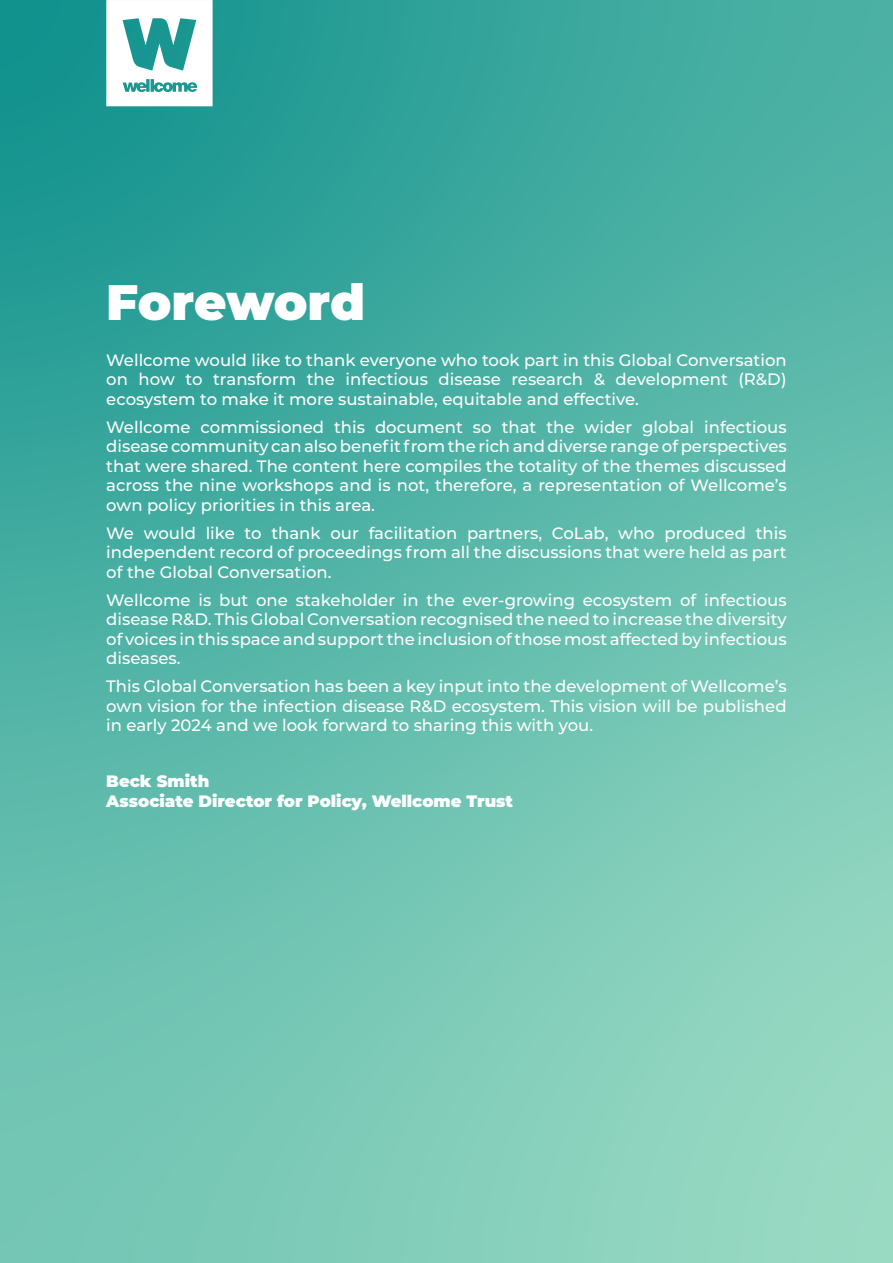
<style>
.page{position:relative;width:893px;height:1263px;background:#fff}
.page>*{position:absolute;margin:0;border:0;box-sizing:border-box;transform-origin:0 0}
.t1{font:900 49.8px "Montserrat";letter-spacing:-.005em;color:#fff}
.t2{font:500 16.5px/19.5px "Montserrat";color:#fff;text-align:justify}
.t3{font:900 16.5px/19.5px "Montserrat";color:#fff}
</style>
<div class="page">
<img style="left:892px;top:64px;width:1px;height:136px">
<img style="left:0;top:0;width:892px;height:1263px">
<svg style="left:106px;top:0;width:107px;height:106px"></svg>
<h1 class="t1" style="left:106px;top:265px;width:260px">Foreword</h1>
<p class="t2" style="left:106px;top:350px;width:682px">Wellcome would like to thank everyone who took part in this Global Conversation on how to transform the infectious disease research &amp; development (R&amp;D) ecosystem to make it more sustainable, equitable and effective.</p>
<p class="t2" style="left:106px;top:417px;width:682px">Wellcome commissioned this document so that the wider global infectious disease community can also benefit from the rich and diverse range of perspectives that were shared. The content here compiles the totality of the themes discussed across the nine workshops and is not, therefore, a representation of Wellcome’s own policy priorities in this area.</p>
<p class="t2" style="left:106px;top:523px;width:682px">We would like to thank our facilitation partners, CoLab, who produced this independent record of proceedings from all the discussions that were held as part of the Global Conversation.</p>
<p class="t2" style="left:106px;top:590px;width:682px">Wellcome is but one stakeholder in the ever-growing ecosystem of infectious disease R&amp;D. This Global Conversation recognised the need to increase the diversity of voices in this space and support the inclusion of those most affected by infectious diseases.</p>
<p class="t2" style="left:106px;top:676px;width:682px">This Global Conversation has been a key input into the development of Wellcome’s own vision for the infection disease R&amp;D ecosystem. This vision will be published in early 2024 and we look forward to sharing this with you.</p>
<p class="t3" style="left:106px;top:771px;width:408px">Beck Smith<br>Associate Director for Policy, Wellcome Trust</p>
</div>
